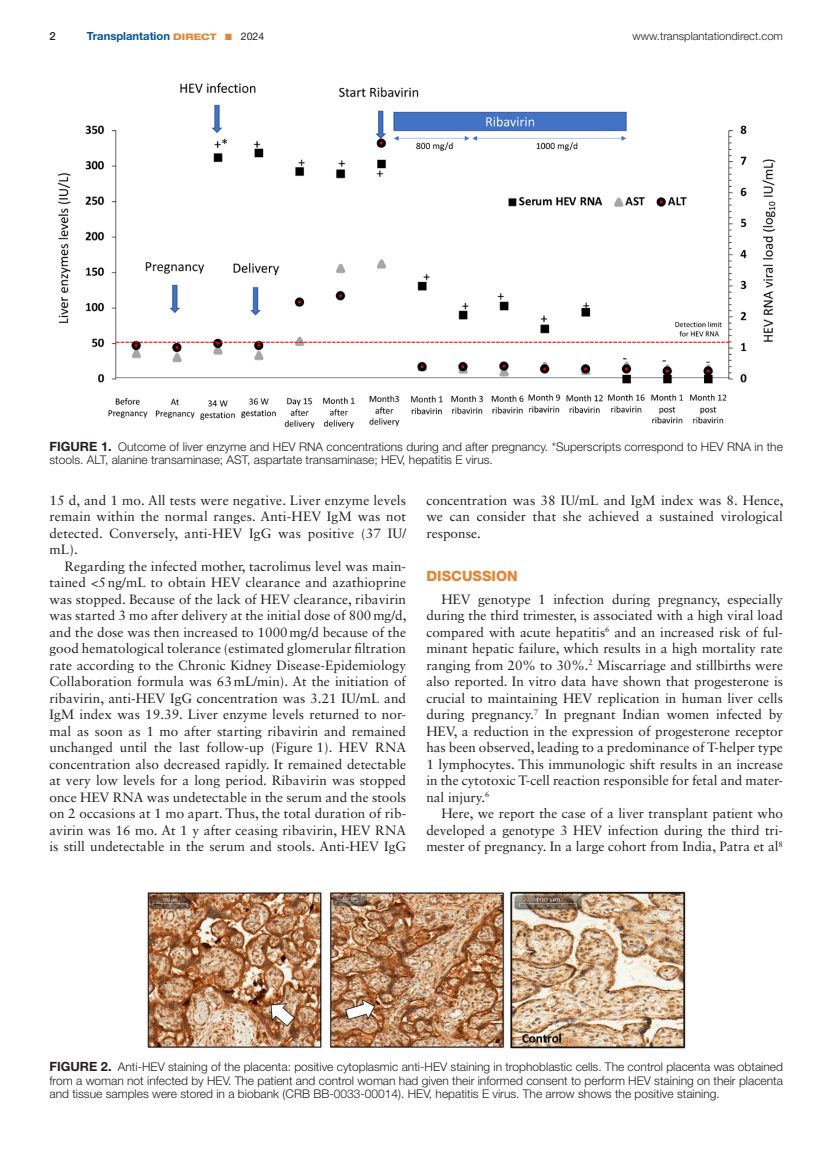
<style>
.page{position:relative;width:837px;height:1161px;background:#fff}
.page>*{position:absolute;margin:0;border:0;box-sizing:border-box;transform-origin:0 0}
.t1{font:800 14.25px "Helvetica Neue LT Std";color:#e38634}
.t2{font:13.5px/16.5px "Sabon LT Std";letter-spacing:.005em;color:#231f20;text-align:justify}
.t3{font:300 12px/13.5px "Helvetica Neue LT Std";color:#231f20}
.t4{font:300 11.25px "Helvetica Neue LT Std";color:#231f20}
.t5{font:700 11.25px "Helvetica Neue LT Std";color:#005595}
.t6{font:500 11.25px "Helvetica Neue LT Std";color:#231f20}
.s1{font-weight:800;font-stretch:expanded;font-size:9px;color:#e38634}
.s2{color:#e38634}
.s3{font-weight:400;font-size:10.5px;color:#231f20}
.s4{font-weight:700;font-size:12.75px}
</style>
<div class="page">
<img style="left:57px;top:82px;width:719px;height:347px">
<img style="left:146px;top:890px;width:540px;height:160px">
<p class="t6" style="left:50px;top:29px;width:8px">2</p>
<p class="t5" style="left:87px;top:29px;width:179px">Transplantation <span class="s1">DIRECT</span> <span class="s2">■</span> <span class="s3">2024</span></p>
<p class="t4" style="left:633px;top:29px;width:152px">www.transplantationdirect.com</p>
<p class="t3" style="left:49px;top:439px;width:735px"><span class="s4">FIGURE 1.</span> Outcome of liver enzyme and HEV RNA concentrations during and after pregnancy. *Superscripts correspond to HEV RNA in the stools. ALT, alanine transaminase; AST, aspartate transaminase; HEV, hepatitis E virus.</p>
<p class="t2" style="left:50px;top:491px;width:358px">15 d, and 1 mo. All tests were negative. Liver enzyme levels remain within the normal ranges. Anti-HEV IgM was not detected. Conversely, anti-HEV IgG was positive (37 IU/ mL).</p>
<p class="t2" style="left:50px;top:557px;width:359px;text-indent:15px">Regarding the infected mother, tacrolimus level was main&shy;tained &lt;5ng/mL to obtain HEV clearance and azathioprine was stopped. Because of the lack of HEV clearance, ribavirin was started 3 mo after delivery at the initial dose of 800 mg/d, and the dose was then increased to 1000mg/d because of the good hematological tolerance (estimated glomerular filtration rate according to the Chronic Kidney Disease-Epidemiology Collaboration formula was 63mL/min). At the initiation of ribavirin, anti-HEV IgG concentration was 3.21 IU/mL and IgM index was 19.39. Liver enzyme levels returned to nor&shy;mal as soon as 1 mo after starting ribavirin and remained unchanged until the last follow-up (Figure 1). HEV RNA concentration also decreased rapidly. It remained detectable at very low levels for a long period. Ribavirin was stopped once HEV RNA was undetectable in the serum and the stools on 2 occasions at 1 mo apart. Thus, the total duration of rib&shy;avirin was 16 mo. At 1 y after ceasing ribavirin, HEV RNA is still undetectable in the serum and stools. Anti-HEV IgG</p>
<p class="t2" style="left:426px;top:491px;width:359px">concentration was 38 IU/mL and IgM index was 8. Hence, we can consider that she achieved a sustained virological response.</p>
<p class="t1" style="left:426px;top:568px;width:93px">DISCUSSION</p>
<p class="t2" style="left:426px;top:590px;width:358px;text-indent:15px">HEV genotype 1 infection during pregnancy, especially during the third trimester, is associated with a high viral load compared with acute hepatitis<sup>6</sup> and an increased risk of ful&shy;minant hepatic failure, which results in a high mortality rate ranging from 20% to 30%.<sup>2</sup> Miscarriage and stillbirths were also reported. In vitro data have shown that progesterone is crucial to maintaining HEV replication in human liver cells during pregnancy.<sup>7</sup> In pregnant Indian women infected by HEV, a reduction in the expression of progesterone receptor has been observed, leading to a predominance of T-helper type 1 lymphocytes. This immunologic shift results in an increase in the cytotoxic T-cell reaction responsible for fetal and mater&shy;nal injury.<sup>6</sup></p>
<p class="t2" style="left:426px;top:805px;width:358px;text-indent:15px">Here, we report the case of a liver transplant patient who developed a genotype 3 HEV infection during the third tri&shy;mester of pregnancy. In a large cohort from India, Patra et al<sup>8</sup></p>
<p class="t3" style="left:50px;top:1060px;width:735px;text-align:justify"><span class="s4">FIGURE 2.</span> Anti-HEV staining of the placenta: positive cytoplasmic anti-HEV staining in trophoblastic cells. The control placenta was obtained from a woman not infected by HEV. The patient and control woman had given their informed consent to perform HEV staining on their placenta and tissue samples were stored in a biobank (CRB BB-0033-00014). HEV, hepatitis E virus. The arrow shows the positive staining.</p>
</div>
